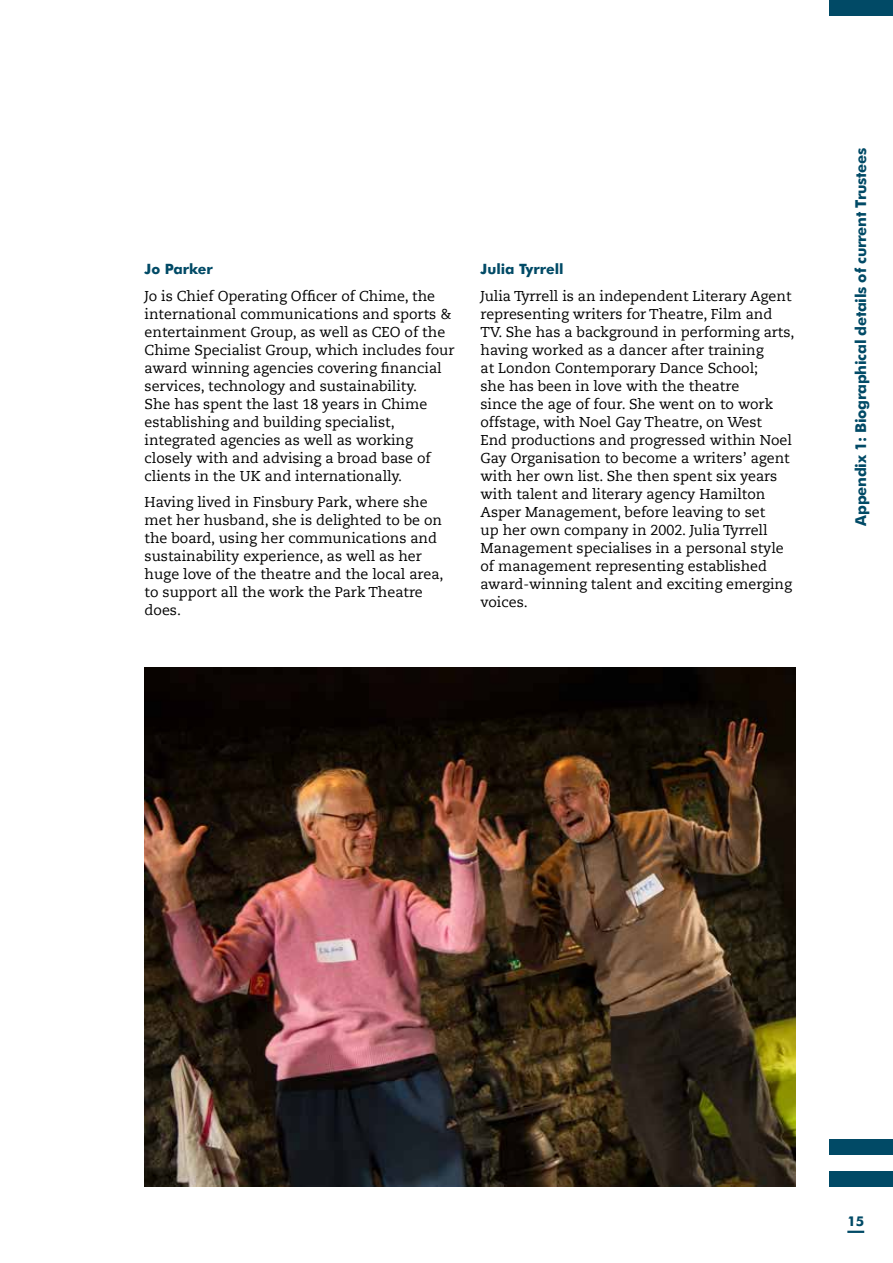
<style>
.page{position:relative;width:893px;height:1263px;background:#fff}
.page>*{position:absolute;margin:0;border:0;box-sizing:border-box;transform-origin:0 0}
.t1{font:700 15px "Futura BT";letter-spacing:-.02em;color:#014a66}
.t2{font:14.25px/18px "Caecilia LT Std";color:#000}
.t3{font:700 14.25px "Futura BT";color:#014a66}
.t4{font:700 13.5px "Futura BT";color:#014a66}
</style>
<div class="page">
<img style="left:145px;top:668px;width:650px;height:518px">
<div style="left:829px;top:0;width:64px;height:16px;background:#014a66"></div>
<svg style="left:847px;top:1231px;width:17px;height:2px"></svg>
<div style="left:829px;top:1171px;width:64px;height:15px;background:#014a66"></div>
<div style="left:829px;top:1139px;width:64px;height:16px;background:#014a66"></div>
<p class="t3" style="left:145px;top:261px;width:70px">Jo Parker</p>
<p class="t2" style="left:145px;top:287px;width:311px">Jo is Chief Operating Officer of Chime, the international communications and sports &amp; entertainment Group, as well as CEO of the Chime Specialist Group, which includes four award winning agencies covering financial services, technology and sustainability.<br>She has spent the last 18 years in Chime establishing and building specialist, integrated agencies as well as working closely with and advising a broad base of clients in the UK and internationally.</p>
<p class="t2" style="left:145px;top:494px;width:300px">Having lived in Finsbury Park, where she met her husband, she is delighted to be on the board, using her communications and sustainability experience, as well as her huge love of the theatre and the local area, to support all the work the Park Theatre does.</p>
<p class="t3" style="left:480px;top:261px;width:85px">Julia Tyrrell</p>
<p class="t2" style="left:480px;top:287px;width:316px">Julia Tyrrell is an independent Literary Agent representing writers for Theatre, Film and TV. She has a background in performing arts, having worked as a dancer after training<br>at London Contemporary Dance School;<br>she has been in love with the theatre<br>since the age of four. She went on to work offstage, with Noel Gay Theatre, on West<br>End productions and progressed within Noel Gay Organisation to become a writers’ agent with her own list. She then spent six years with talent and literary agency Hamilton Asper Management, before leaving to set<br>up her own company in 2002. Julia Tyrrell Management specialises in a personal style of management representing established award-winning talent and exciting emerging voices.</p>
<p class="t1" style="left:851px;top:525px;width:379px;rotate:-90deg">Appendix 1: Biographical details of current Trustees</p>
<p class="t4" style="left:847px;top:1213px;width:18px">15</p>
</div>
